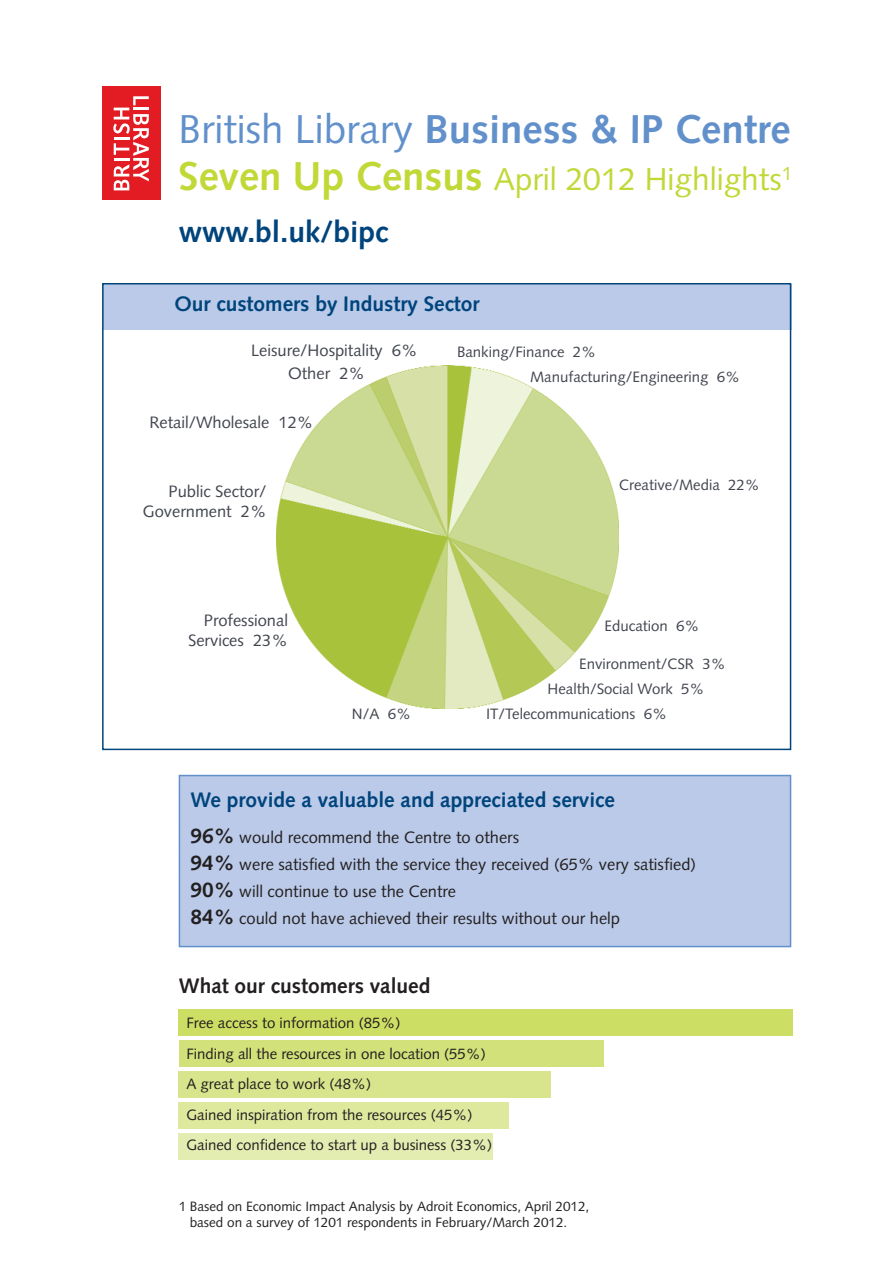
<style>
.page{position:relative;width:893px;height:1265px;background:#fff}
.page>*{position:absolute;margin:0;border:0;box-sizing:border-box;transform-origin:0 0}
.t1{font:700 40.2px "Syntax";color:#6190cb}
.t2{font:31.65px "Syntax";color:#c1d837}
.t3{font:700 30px "Syntax";color:#00447c}
.t4{font:700 21px "Syntax";color:#00447c}
.t5{font:700 21px "Syntax";color:#231f20}
.t6{font:16.5px/27px "Syntax";color:#231f20}
.t7{font:16.5px/19.8px "Syntax";color:#41454e;text-align:right}
.t8{font:15px/30.6px "Syntax";color:#231f20}
.t9{font:15px/25.7px "Syntax";color:#41454e}
.t10{font:13.5px/16.2px "Syntax";color:#231f20}
.s1{font-weight:400}
.s2{font-weight:700;font-size:40.2px}
.s3{font-weight:700;font-size:21px}
</style>
<div class="page">
<div style="left:102px;top:284px;width:689px;height:46px;background:#bacae8"></div>
<div style="left:102px;top:283px;width:689px;height:467px;border:2px solid #00447c"></div>
<div style="left:180px;top:776px;width:609px;height:169px;background:#bacae8"></div>
<div style="left:179px;top:774px;width:612px;height:173px;border:2px solid #6190cb"></div>
<div style="left:102px;top:87px;width:58px;height:113px;background:#e31b23"></div>
<svg style="left:113px;top:96px;width:36px;height:94px"></svg>
<div style="left:179px;top:1009px;width:613px;height:26px;background:#cdde64"></div>
<div style="left:179px;top:1040px;width:424px;height:26px;background:#d2e17a"></div>
<div style="left:179px;top:1071px;width:372px;height:26px;background:#d8e58c"></div>
<div style="left:179px;top:1102px;width:330px;height:26px;background:#dee99e"></div>
<div style="left:179px;top:1133px;width:314px;height:26px;background:#e3ecb1"></div>
<img style="left:276px;top:365px;width:343px;height:343px">
<h1 class="t1" style="left:179px;top:113px;width:613px"><span class="s1">British Library</span> Business &amp; IP Centre</h1>
<h2 class="t2" style="left:179px;top:167px;width:615px"><span class="s2">Seven Up Census</span> April 2012 Highlights<sup>1</sup></h2>
<h3 class="t3" style="left:179px;top:220px;width:211px">www.bl.uk/bipc</h3>
<p class="t4" style="left:174px;top:295px;width:307px">Our customers by Industry Sector</p>
<p class="t7" style="left:251px;top:342px;width:168px">Leisure/Hospitality 6%</p>
<p class="t7" style="left:288px;top:365px;width:78px">Other 2%</p>
<p class="t7" style="left:149px;top:414px;width:165px">Retail/Wholesale 12%</p>
<p class="t7" style="left:143px;top:483px;width:125px">Public Sector/<br>Government 2%</p>
<p class="t7" style="left:188px;top:612px;width:101px">Professional<br>Services 23%</p>
<p class="t9" style="left:530px;top:340px;width:211px;text-indent:-73px">Banking/Finance 2%<br>Manufacturing/Engineering 6%</p>
<p class="t9" style="left:619px;top:473px;width:142px">Creative/Media 22%</p>
<p class="t9" style="left:604px;top:614px;width:96px">Education 6%</p>
<p class="t9" style="left:547px;top:653px;width:179px;line-height:24.9px;text-indent:32px">Environment/CSR 3%<br>Health/Social Work 5%</p>
<p class="t9" style="left:352px;top:703px;width:61px">N/A 6%</p>
<p class="t9" style="left:486px;top:703px;width:182px">IT/Telecommunications 6%</p>
<p class="t4" style="left:190px;top:791px;width:426px">We provide a valuable and appreciated service</p>
<p class="t6" style="left:190px;top:825px;width:507px"><span class="s3">96%</span> would recommend the Centre to others<br><span class="s3">94%</span> were satisfied with the service they received (65% very satisfied)<br><span class="s3">90%</span> will continue to use the Centre<br><span class="s3">84%</span> could not have achieved their results without our help</p>
<p class="t5" style="left:179px;top:976px;width:253px">What our customers valued</p>
<p class="t8" style="left:186px;top:1008px;width:307px">Free access to information (85%)<br>Finding all the resources in one location (55%)<br>A great place to work (48%)<br>Gained inspiration from the resources (45%)<br>Gained confidence to start up a business (33%)</p>
<p class="t10" style="left:190px;top:1199px;width:401px;text-indent:-11px">1 Based on Economic Impact Analysis by Adroit Economics, April 2012, based on a survey of 1201 respondents in February/March 2012.</p>
</div>
